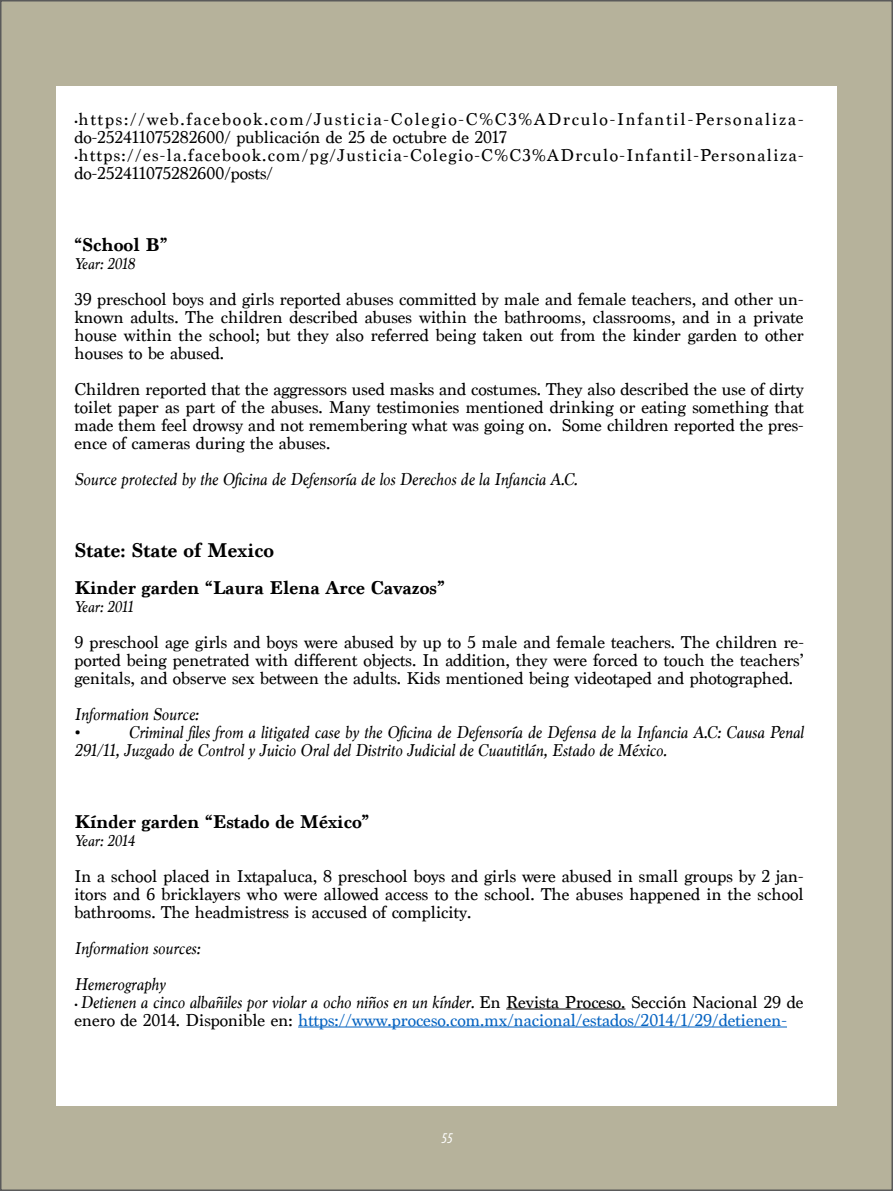
<style>
.page{position:relative;width:893px;height:1191px;background:#fff}
.page>*{position:absolute;margin:0;border:0;box-sizing:border-box;transform-origin:0 0}
.t1{font:700 21px "Marion";color:#000}
.t2{font:700 19.5px "Marion";color:#000}
.t3{font:18px/18px "Marion";color:#000;text-align:justify}
.t4{font:italic 18px/18px "Marion";color:#000}
.t5{font:18px/18px "Marion";color:#0563c1}
.t6{font:18px/18px "Marion";letter-spacing:.1em;color:#000}
.t7{font:18px/18px "Marion";letter-spacing:.075em;color:#000}
.t8{font:italic 16.5px "Marion";color:#000}
.t9{font:italic 15px "Myriad Variable Concept";color:#fff}
.s1{font-family:"Myriad Pro";font-size:12px}
.s2{font-family:"Myriad Pro";font-size:12px;color:#000}
.s3{font-style:italic;color:#000}
.s4{color:#000}
</style>
<div class="page">
<div style="left:1px;top:1px;width:891px;height:1189px;background:#b6b29b"></div>
<div style="left:56px;top:86px;width:781px;height:1019px;background:#fff"></div>
<hr style="left:506px;top:1008px;width:119px;height:1px;background:#000">
<hr style="left:298px;top:1026px;width:489px;height:1px;background:#0563c1">
<p class="t6" style="left:74px;top:111px;width:731px"><span class="s1">•</span>https://web.facebook.com/Justicia-Colegio-C%C3%ADrculo-Infantil-Personaliza&shy;do-252411075282600/ publicación de 25 de octubre de 2017</p>
<p class="t7" style="left:74px;top:147px;width:731px"><span class="s1">•</span>https://es-la.facebook.com/pg/Justicia-Colegio-C%C3%ADrculo-Infantil-Personaliza&shy;do-252411075282600/posts/</p>
<p class="t2" style="left:74px;top:233px;width:95px">“School B”</p>
<p class="t8" style="left:74px;top:253px;width:62px">Year: 2018</p>
<p class="t3" style="left:74px;top:291px;width:731px">39 preschool boys and girls reported abuses committed by male and female teachers, and other un&shy;known adults. The children described abuses within the bathrooms, classrooms, and in a private house within the school; but they also referred being taken out from the kinder garden to other houses to be abused.</p>
<p class="t3" style="left:74px;top:381px;width:731px">Children reported that the aggressors used masks and costumes. They also described the use of dirty toilet paper as part of the abuses. Many testimonies mentioned drinking or eating something that made them feel drowsy and not remembering what was going on. Some children reported the pres&shy;ence of cameras during the abuses.</p>
<p class="t4" style="left:74px;top:470px;width:505px">Source protected by the Oficina de Defensoría de los Derechos de la Infancia A.C.</p>
<p class="t1" style="left:74px;top:538px;width:201px">State: State of Mexico</p>
<p class="t2" style="left:74px;top:575px;width:372px">Kinder garden “Laura Elena Arce Cavazos”</p>
<p class="t8" style="left:74px;top:595px;width:61px">Year: 2011</p>
<p class="t3" style="left:74px;top:633px;width:731px">9 preschool age girls and boys were abused by up to 5 male and female teachers. The children re&shy;ported being penetrated with different objects. In addition, they were forced to touch the teachers’ genitals, and observe sex between the adults. Kids mentioned being videotaped and photographed.</p>
<p class="t4" style="left:74px;top:704px;width:126px">Information Source: •</p>
<p class="t4" style="left:74px;top:722px;width:731px;text-indent:54px">Criminal files from a litigated case by the Oficina de Defensoría de Defensa de la Infancia A.C: Causa Penal<br>291/11, Juzgado de Control y Juicio Oral del Distrito Judicial de Cuautitlán, Estado de México.</p>
<p class="t2" style="left:74px;top:809px;width:296px">Kínder garden “Estado de México”</p>
<p class="t8" style="left:74px;top:829px;width:62px">Year: 2014</p>
<p class="t3" style="left:74px;top:867px;width:731px">In a school placed in Ixtapaluca, 8 preschool boys and girls were abused in small groups by 2 jan&shy;itors and 6 bricklayers who were allowed access to the school. The abuses happened in the school bathrooms. The headmistress is accused of complicity.</p>
<p class="t4" style="left:74px;top:929px;width:127px;line-height:36px">Information sources:<br>Hemerography</p>
<p class="t5" style="left:74px;top:993px;width:731px"><span class="s2">•</span> <span class="s3">Detienen a cinco albañiles por violar a ocho niños en un kínder.</span> <span class="s4">En Revista Proceso. Sección Nacional 29 de enero de 2014. Disponible en:</span> https://www.proceso.com.mx/nacional/estados/2014/1/29/detienen-</p>
<p class="t9" style="left:441px;top:1129px;width:13px">55</p>
</div>
